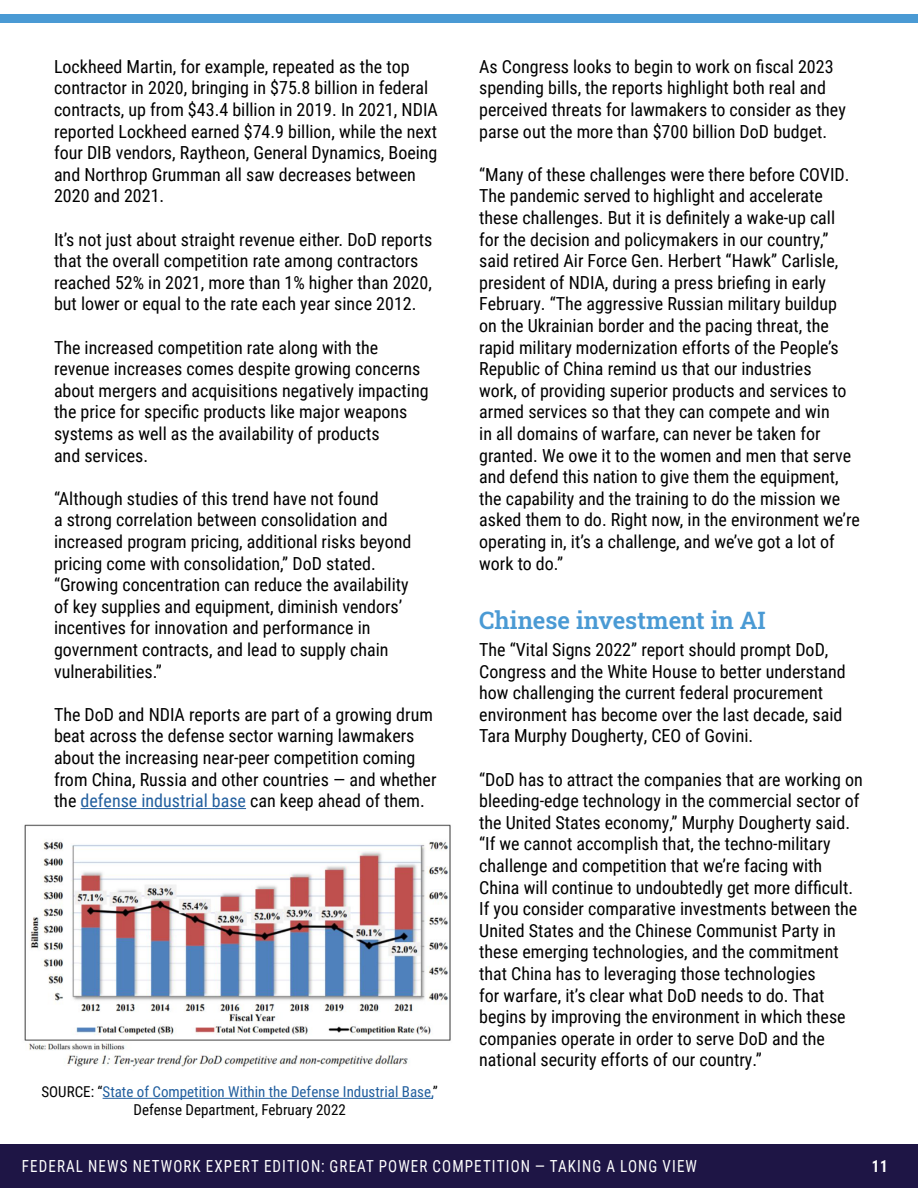
<style>
.page{position:relative;width:918px;height:1188px;background:#fff}
.page>*{position:absolute;margin:0;border:0;box-sizing:border-box;transform-origin:0 0}
.t1{font:600 24px "Roboto Slab";color:#4a9ad4}
.t2{font:18px/21.6px "Roboto Condensed";color:#000}
.t3{font:16.65px "Roboto Condensed";letter-spacing:.075em;color:#fff;scale:.9 1}
.t4{font:700 16.65px "Roboto Condensed";color:#fff;scale:.9 1}
.t5{font:15px/18px "Roboto Condensed";color:#215e9e;text-align:center}
.s1{color:#215e9e}
.s2{color:#000}
</style>
<div class="page">
<div style="left:0;top:14px;width:918px;height:9px;background:#4a9ad4"></div>
<div style="left:0;top:1145px;width:918px;height:43px;background:#1e1545"></div>
<hr style="left:81px;top:808px;width:165px;height:1px;background:#215e9e">
<img style="left:24px;top:824px;width:427px;height:243px">
<hr style="left:103px;top:1098px;width:330px;height:1px;background:#215e9e">
<p class="t2" style="left:54px;top:55px;width:385px">Lockheed Martin, for example, repeated as the top contractor in 2020, bringing in $75.8 billion in federal contracts, up from $43.4 billion in 2019. In 2021, NDIA reported Lockheed earned $74.9 billion, while the next four DIB vendors, Raytheon, General Dynamics, Boeing and Northrop Grumman all saw decreases between 2020 and 2021.</p>
<p class="t2" style="left:54px;top:228px;width:380px">It’s not just about straight revenue either. DoD reports that the overall competition rate among contractors reached 52% in 2021, more than 1% higher than 2020, but lower or equal to the rate each year since 2012.</p>
<p class="t2" style="left:54px;top:336px;width:376px">The increased competition rate along with the revenue increases comes despite growing concerns about mergers and acquisitions negatively impacting the price for specific products like major weapons systems as well as the availability of products<br>and services.</p>
<p class="t2" style="left:54px;top:487px;width:359px">“Although studies of this trend have not found<br>a strong correlation between consolidation and increased program pricing, additional risks beyond pricing come with consolidation,” DoD stated. “Growing concentration can reduce the availability of key supplies and equipment, diminish vendors’ incentives for innovation and performance in government contracts, and lead to supply chain vulnerabilities.”</p>
<p class="t2" style="left:54px;top:703px;width:384px">The DoD and NDIA reports are part of a growing drum beat across the defense sector warning lawmakers about the increasing near-peer competition coming from China, Russia and other countries — and whether the <span class="s1">defense industrial base</span> can keep ahead of them.</p>
<p class="t5" style="left:42px;top:1082px;width:398px"><span class="s2">SOURCE: “</span>State of Competition Within the Defense Industrial Base,<span class="s2">”<br>Defense Department, February 2022</span></p>
<p class="t2" style="left:479px;top:55px;width:368px">As Congress looks to begin to work on fiscal 2023 spending bills, the reports highlight both real and perceived threats for lawmakers to consider as they parse out the more than $700 billion DoD budget.</p>
<p class="t2" style="left:479px;top:163px;width:382px">“Many of these challenges were there before COVID.<br>The pandemic served to highlight and accelerate these challenges. But it is definitely a wake-up call<br>for the decision and policymakers in our country,” said retired Air Force Gen. Herbert “Hawk” Carlisle, president of NDIA, during a press briefing in early February. “The aggressive Russian military buildup<br>on the Ukrainian border and the pacing threat, the rapid military modernization efforts of the People’s Republic of China remind us that our industries<br>work, of providing superior products and services to armed services so that they can compete and win<br>in all domains of warfare, can never be taken for granted. We owe it to the women and men that serve and defend this nation to give them the equipment, the capability and the training to do the mission we asked them to do. Right now, in the environment we’re operating in, it’s a challenge, and we’ve got a lot of work to do.”</p>
<h1 class="t1" style="left:479px;top:604px;width:288px">Chinese investment in AI</h1>
<p class="t2" style="left:479px;top:638px;width:368px">The “Vital Signs 2022” report should prompt DoD, Congress and the White House to better understand how challenging the current federal procurement environment has become over the last decade, said Tara Murphy Dougherty, CEO of Govini.</p>
<p class="t2" style="left:479px;top:768px;width:385px">“DoD has to attract the companies that are working on bleeding-edge technology in the commercial sector of the United States economy,” Murphy Dougherty said. “If we cannot accomplish that, the techno-military challenge and competition that we’re facing with China will continue to undoubtedly get more difficult.<br>If you consider comparative investments between the United States and the Chinese Communist Party in these emerging technologies, and the commitment that China has to leveraging those technologies<br>for warfare, it’s clear what DoD needs to do. That begins by improving the environment in which these companies operate in order to serve DoD and the national security efforts of our country.”</p>
<p class="t3" style="left:22px;top:1154px;width:752px">FEDERAL NEWS NETWORK EXPERT EDITION: GREAT POWER COMPETITION — TAKING A LONG VIEW</p>
<p class="t4" style="left:872px;top:1154px;width:19px">11</p>
</div>
